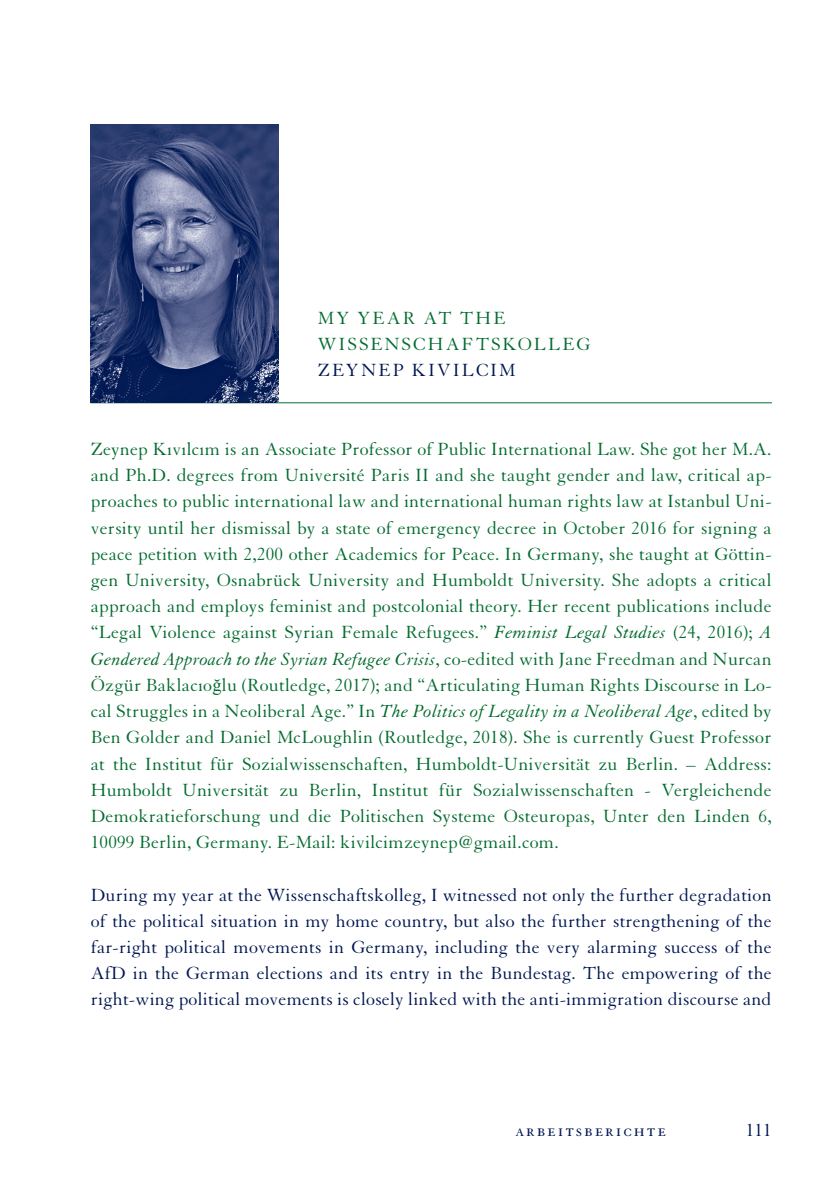
<style>
.page{position:relative;width:840px;height:1191px;background:#fff}
.page>*{position:absolute;margin:0;border:0;box-sizing:border-box;transform-origin:0 0}
.t1{font:19.2px/26.2px "Granjon";letter-spacing:.01em;color:#046c2f;text-align:justify}
.t2{font:19.2px/26.2px "Granjon";letter-spacing:.01em;color:#001751;text-align:justify}
.t3{font:19.2px/26.2px "Granjon";letter-spacing:.11em;color:#046c2f}
.t4{font:19.2px "Granjon SC";letter-spacing:.1em;color:#001751}
.t5{font:19.2px "Granjon";letter-spacing:.11em;color:#001751}
.s1{font-style:italic}
.s2{font-family:"Times New Roman";font-size:18.2px}
</style>
<div class="page">
<hr style="left:91px;top:402px;width:680px;height:1px;background:#046c2f">
<img style="left:91px;top:125px;width:187px;height:277px">
<p class="t3" style="left:317px;top:305px;width:274px">MY YEAR AT THE<br>WISSENSCHAFTSKOLLEG</p>
<p class="t5" style="left:317px;top:360px;width:199px">ZEYNEP KIVILCIM</p>
<p class="t1" style="left:91px;top:436px;width:682px">Zeynep Kıvılcım is an Associate Professor of Public International Law. She got her M.A. and Ph.D. degrees from Université Paris II and she taught gender and law, critical ap&shy;proaches to public international law and international human rights law at Istanbul Uni&shy;versity until her dismissal by a state of emergency decree in October 2016 for signing a peace petition with 2,200 other Academics for Peace. In Germany, she taught at Göttin&shy;gen University, Osnabrück University and Humboldt University. She adopts a critical approach and employs feminist and postcolonial theory. Her recent publications include “Legal Violence against Syrian Female Refugees.” <span class="s1">Feminist Legal Studies</span> (24, 2016); <span class="s1">A Gendered Approach to the Syrian Refugee Crisis</span>, co-edited with Jane Freedman and Nurcan Özgür Baklacıo<span class="s2">ğ</span>lu (Routledge, 2017); and “Articulating Human Rights Discourse in Lo&shy;cal Struggles in a Neoliberal Age.” In <span class="s1">The Politics of Legality in a Neoliberal Age</span>, edited by Ben Golder and Daniel McLoughlin (Routledge, 2018). She is currently Guest Professor at the Institut für Sozialwissenschaften, Humboldt-Universität zu Berlin. – Address:<br>Humboldt Universität zu Berlin, Institut für Sozialwissenschaften - Vergleichende Demokratieforschung und die Politischen Systeme Osteuropas, Unter den Linden 6, 10099 Berlin, Germany. E-Mail: kivilcimzeynep@gmail.com.</p>
<p class="t2" style="left:91px;top:882px;width:682px">During my year at the Wissenschaftskolleg, I witnessed not only the further degradation of the political situation in my home country, but also the further strengthening of the far-right political movements in Germany, including the very alarming success of the AfD in the German elections and its entry in the Bundestag. The empowering of the right-wing political movements is closely linked with the anti-immigration discourse and</p>
<p class="t4" style="left:515px;top:1120px;width:152px">arbeitsberichte</p>
<p class="t2" style="left:745px;top:1117px;width:28px">111</p>
</div>
